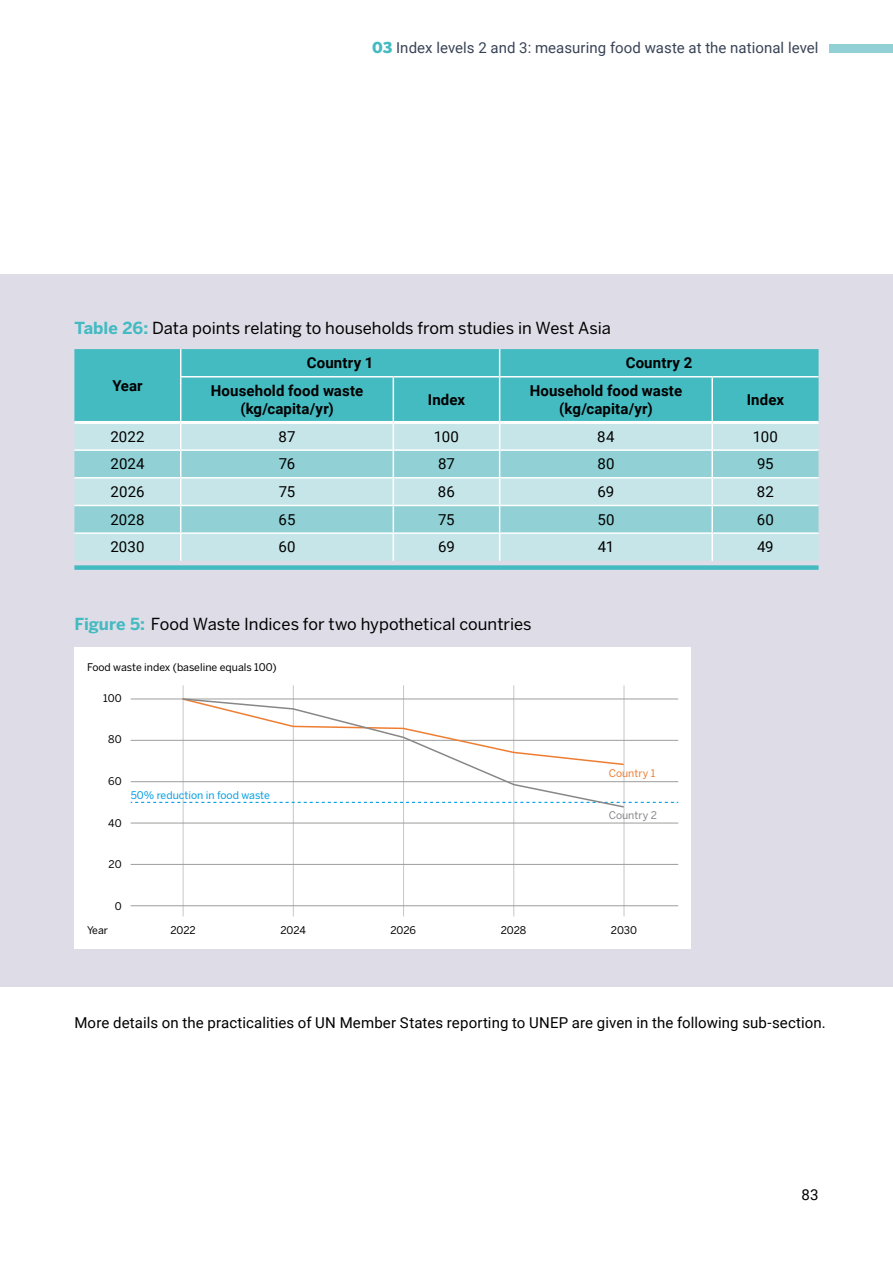
<style>
.page{position:relative;width:893px;height:1263px;background:#fff}
.page>*{position:absolute;margin:0;border:0;box-sizing:border-box;transform-origin:0 0}
.t1{font:16.5px "Benton Sans";color:#000}
.t2{font:15px "Roboto";letter-spacing:.005em;color:#000}
.t3{font:700 15px/18px "Roboto";letter-spacing:.01em;color:#000;text-align:center}
.t4{font:15px "Roboto";letter-spacing:.005em;color:#394356}
.t5{font:10.5px "Benton Sans";color:#000}
.t6{font:10.5px "Benton Sans";color:#009fe3}
.t7{font:10.5px "Benton Sans";color:#878787}
.t8{font:10.5px "Benton Sans";color:#ee7d31}
.s1{font-family:"Benton Sans";font-weight:900;color:#44bac1}
.s2{font-weight:700;color:#44bac1}
</style>
<div class="page">
<div style="left:0;top:274px;width:893px;height:712px;background:#dedde7"></div>
<svg style="left:74px;top:349px;width:745px;height:221px;background:#4ebcc3"></svg>
<div style="left:74px;top:424px;width:745px;height:137px;background:#c6e5e8"></div>
<svg style="left:74px;top:451px;width:745px;height:81px;background:#a4d7db"></svg>
<svg style="left:180px;top:349px;width:1px;height:27px"></svg>
<svg style="left:499px;top:349px;width:1px;height:27px"></svg>
<hr style="left:180px;top:376px;width:213px;height:1px;background:#fff">
<hr style="left:180px;top:377px;width:1px;height:44px;background:#fff">
<hr style="left:393px;top:376px;width:107px;height:1px;background:#fff">
<hr style="left:393px;top:377px;width:1px;height:44px;background:#fff">
<hr style="left:500px;top:376px;width:212px;height:1px;background:#fff">
<hr style="left:499px;top:377px;width:1px;height:44px;background:#fff">
<hr style="left:712px;top:376px;width:107px;height:1px;background:#fff">
<hr style="left:711px;top:377px;width:2px;height:44px;background:#fff">
<hr style="left:711px;top:424px;width:2px;height:25px;background:#fff">
<hr style="left:74px;top:449px;width:107px;height:2px;background:#fff">
<hr style="left:181px;top:449px;width:212px;height:2px;background:#fff">
<hr style="left:393px;top:449px;width:107px;height:2px;background:#fff">
<hr style="left:500px;top:449px;width:212px;height:2px;background:#fff">
<hr style="left:712px;top:449px;width:107px;height:2px;background:#fff">
<hr style="left:711px;top:451px;width:2px;height:26px;background:#fff">
<hr style="left:74px;top:477px;width:107px;height:1px;background:#fff">
<hr style="left:181px;top:477px;width:212px;height:1px;background:#fff">
<hr style="left:393px;top:477px;width:107px;height:1px;background:#fff">
<hr style="left:500px;top:477px;width:212px;height:1px;background:#fff">
<hr style="left:712px;top:477px;width:107px;height:1px;background:#fff">
<hr style="left:711px;top:478px;width:2px;height:27px;background:#fff">
<hr style="left:74px;top:505px;width:107px;height:1px;background:#fff">
<hr style="left:181px;top:505px;width:212px;height:1px;background:#fff">
<hr style="left:393px;top:505px;width:107px;height:1px;background:#fff">
<hr style="left:500px;top:505px;width:212px;height:1px;background:#fff">
<hr style="left:712px;top:505px;width:107px;height:1px;background:#fff">
<hr style="left:711px;top:506px;width:2px;height:26px;background:#fff">
<hr style="left:74px;top:532px;width:107px;height:2px;background:#fff">
<hr style="left:181px;top:532px;width:212px;height:2px;background:#fff">
<svg style="left:180px;top:424px;width:1px;height:137px"></svg>
<hr style="left:393px;top:532px;width:107px;height:2px;background:#fff">
<svg style="left:393px;top:424px;width:1px;height:137px"></svg>
<hr style="left:500px;top:532px;width:212px;height:2px;background:#fff">
<svg style="left:499px;top:424px;width:1px;height:137px"></svg>
<hr style="left:712px;top:532px;width:107px;height:2px;background:#fff">
<hr style="left:711px;top:534px;width:2px;height:27px;background:#fff">
<hr style="left:181px;top:421px;width:212px;height:3px;background:#fff">
<hr style="left:393px;top:421px;width:107px;height:3px;background:#fff">
<hr style="left:500px;top:421px;width:212px;height:3px;background:#fff">
<hr style="left:712px;top:421px;width:107px;height:3px;background:#fff">
<hr style="left:74px;top:421px;width:107px;height:3px;background:#fff">
<div style="left:74px;top:647px;width:617px;height:302px;background:#fff"></div>
<hr style="left:183px;top:685px;width:1px;height:231px;background:#c6c6c6">
<hr style="left:293px;top:685px;width:1px;height:231px;background:#c6c6c6">
<hr style="left:403px;top:685px;width:1px;height:231px;background:#c6c6c6">
<hr style="left:513px;top:685px;width:1px;height:231px;background:#c6c6c6">
<hr style="left:624px;top:685px;width:1px;height:231px;background:#c6c6c6">
<hr style="left:131px;top:699px;width:547px;height:1px;background:#9d9d9c">
<hr style="left:131px;top:740px;width:547px;height:1px;background:#9d9d9c">
<hr style="left:131px;top:781px;width:547px;height:1px;background:#9d9d9c">
<svg style="left:131px;top:802px;width:547px;height:1px"></svg>
<hr style="left:131px;top:823px;width:547px;height:1px;background:#9d9d9c">
<hr style="left:131px;top:864px;width:547px;height:1px;background:#9d9d9c">
<hr style="left:131px;top:905px;width:547px;height:1px;background:#9d9d9c">
<svg style="left:181px;top:697px;width:444px;height:112px"></svg>
<div style="left:829px;top:45px;width:64px;height:8px;background:#91d0d4"></div>
<p class="t4" style="left:372px;top:37px;width:448px"><span class="s1">03</span> Index levels 2 and 3: measuring food waste at the national level</p>
<p class="t1" style="left:74px;top:318px;width:538px"><span class="s2">Table 26:</span> Data points relating to households from studies in West Asia</p>
<p class="t3" style="left:112px;top:376px;width:32px">Year</p>
<p class="t3" style="left:307px;top:353px;width:68px">Country 1</p>
<p class="t3" style="left:626px;top:353px;width:68px">Country 2</p>
<p class="t3" style="left:211px;top:381px;width:154px">Household food waste (kg/capita/yr)</p>
<p class="t3" style="left:428px;top:390px;width:39px">Index</p>
<p class="t3" style="left:530px;top:381px;width:154px">Household food waste (kg/capita/yr)</p>
<p class="t3" style="left:747px;top:390px;width:39px">Index</p>
<p class="t2" style="left:110px;top:426px;width:36px">2022</p>
<p class="t2" style="left:279px;top:426px;width:18px">87</p>
<p class="t2" style="left:434px;top:426px;width:27px">100</p>
<p class="t2" style="left:597px;top:426px;width:19px">84</p>
<p class="t2" style="left:753px;top:426px;width:27px">100</p>
<p class="t2" style="left:111px;top:453px;width:35px">2024</p>
<p class="t2" style="left:279px;top:453px;width:18px">76</p>
<p class="t2" style="left:438px;top:453px;width:18px">87</p>
<p class="t2" style="left:597px;top:453px;width:19px">80</p>
<p class="t2" style="left:757px;top:453px;width:18px">95</p>
<p class="t2" style="left:111px;top:481px;width:35px">2026</p>
<p class="t2" style="left:279px;top:481px;width:18px">75</p>
<p class="t2" style="left:438px;top:481px;width:18px">86</p>
<p class="t2" style="left:597px;top:481px;width:18px">69</p>
<p class="t2" style="left:757px;top:481px;width:18px">82</p>
<p class="t2" style="left:110px;top:509px;width:36px">2028</p>
<p class="t2" style="left:278px;top:509px;width:18px">65</p>
<p class="t2" style="left:438px;top:509px;width:18px">75</p>
<p class="t2" style="left:597px;top:509px;width:19px">50</p>
<p class="t2" style="left:757px;top:509px;width:19px">60</p>
<p class="t2" style="left:110px;top:536px;width:36px">2030</p>
<p class="t2" style="left:278px;top:536px;width:19px">60</p>
<p class="t2" style="left:438px;top:536px;width:18px">69</p>
<p class="t2" style="left:598px;top:536px;width:18px">41</p>
<p class="t2" style="left:757px;top:536px;width:18px">49</p>
<p class="t1" style="left:74px;top:614px;width:459px"><span class="s2">Figure 5:</span> Food Waste Indices for two hypothetical countries</p>
<p class="t5" style="left:87px;top:661px;width:191px">Food waste index (baseline equals 100)</p>
<p class="t5" style="left:103px;top:692px;width:20px">100</p>
<p class="t5" style="left:108px;top:733px;width:15px">80</p>
<p class="t5" style="left:108px;top:775px;width:15px">60</p>
<p class="t5" style="left:108px;top:816px;width:15px">40</p>
<p class="t5" style="left:109px;top:858px;width:15px">20</p>
<p class="t5" style="left:115px;top:900px;width:8px">0</p>
<p class="t6" style="left:131px;top:789px;width:141px">50% reduction in food waste</p>
<p class="t8" style="left:609px;top:767px;width:48px">Country 1</p>
<p class="t7" style="left:609px;top:809px;width:50px">Country 2</p>
<p class="t5" style="left:87px;top:924px;width:22px">Year</p>
<p class="t5" style="left:170px;top:924px;width:27px">2022</p>
<p class="t5" style="left:280px;top:924px;width:27px">2024</p>
<p class="t5" style="left:390px;top:924px;width:27px">2026</p>
<p class="t5" style="left:501px;top:924px;width:27px">2028</p>
<p class="t5" style="left:611px;top:924px;width:28px">2030</p>
<p class="t2" style="left:74px;top:1012px;width:753px">More details on the practicalities of UN Member States reporting to UNEP are given in the following sub-section.</p>
<p class="t2" style="left:801px;top:1184px;width:19px">83</p>
</div>
